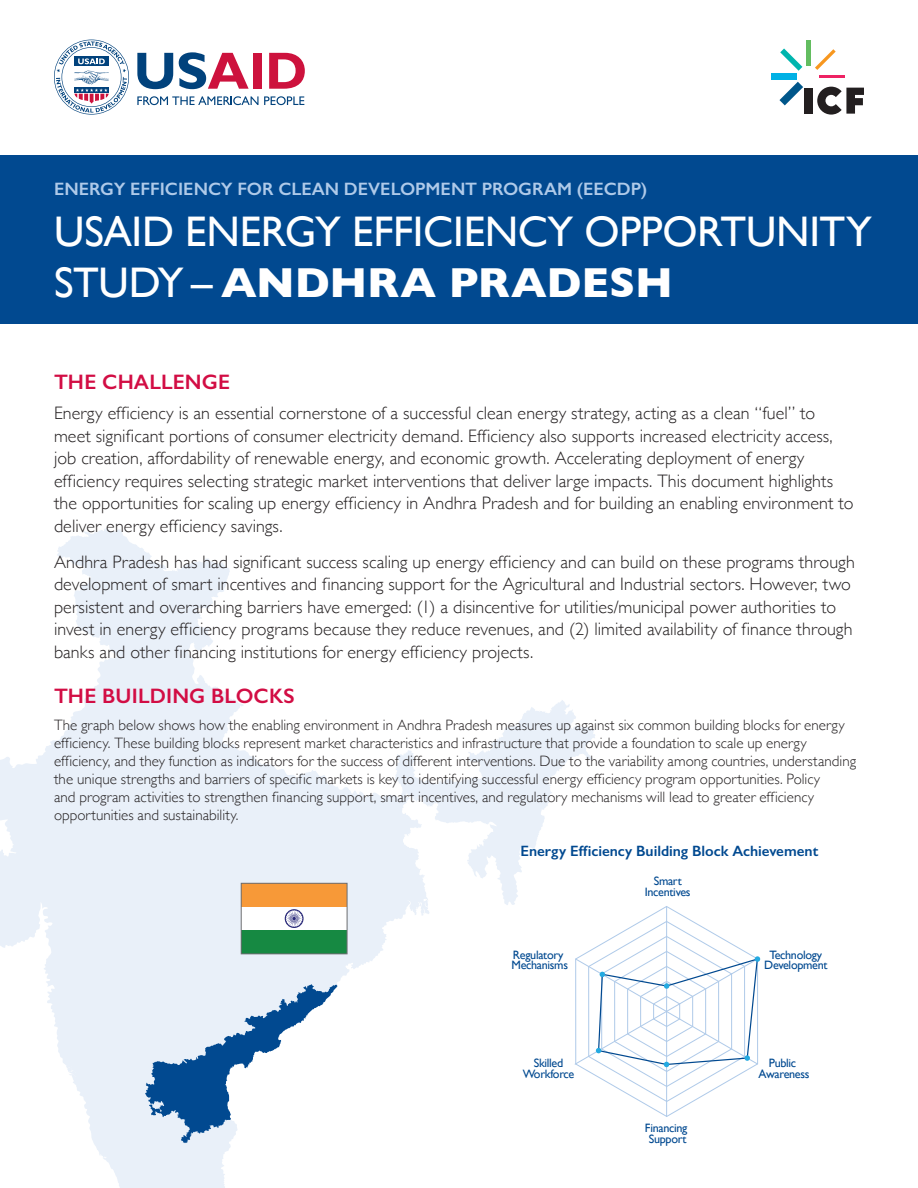
<style>
.page{position:relative;width:918px;height:1188px;background:#fff}
.page>*{position:absolute;margin:0;border:0;box-sizing:border-box;transform-origin:0 0}
.main_header{font:42.75px/51px "Gill Sans";letter-spacing:-.005em;color:#fff}
.subhead{font:600 21px "Gill Sans";letter-spacing:.005em;color:#d20d44}
.opening{font:300 18px/22.5px "Gill Sans";letter-spacing:.005em;color:#231f20}
.section_headline{font:600 18px "Gill Sans";color:#afcae9}
.Body{font:300 15px/18px "Gill Sans";color:#231f20}
.subhead_2{font:600 15px "Gill Sans";color:#014990}
.t1{font:12.15px/10.9px "Gill Sans";letter-spacing:-.025em;color:#014990;text-align:center}
.s1{font-weight:700}
</style>
<div class="page">
<div style="left:0;top:155px;width:918px;height:169px;background:#014990"></div>
<svg style="left:0;top:528px;width:595px;height:660px"></svg>
<svg style="left:145px;top:984px;width:192px;height:159px"></svg>
<div style="left:804px;top:88px;width:9px;height:26px;background:#231f20"></div>
<svg style="left:779px;top:82px;width:24px;height:23px"></svg>
<div style="left:771px;top:73px;width:26px;height:7px;background:#00b1e5"></div>
<svg style="left:780px;top:48px;width:22px;height:23px"></svg>
<div style="left:806px;top:40px;width:5px;height:26px;background:#63bd60"></div>
<svg style="left:815px;top:49px;width:21px;height:21px"></svg>
<hr style="left:819px;top:75px;width:26px;height:3px;background:#ee2263">
<svg style="left:817px;top:87px;width:47px;height:28px"></svg>
<svg style="left:137px;top:53px;width:36px;height:36px"></svg>
<svg style="left:137px;top:96px;width:167px;height:9px"></svg>
<svg style="left:179px;top:52px;width:70px;height:37px"></svg>
<div style="left:253px;top:53px;width:8px;height:36px;background:#cd123d"></div>
<svg style="left:269px;top:53px;width:36px;height:36px"></svg>
<svg style="left:54px;top:40px;width:75px;height:75px"></svg>
<div style="left:241px;top:883px;width:106px;height:71px;background:#f79938"></div>
<div style="left:241px;top:907px;width:106px;height:23px;background:#fff"></div>
<div style="left:241px;top:930px;width:106px;height:24px;background:#168942"></div>
<svg style="left:285px;top:909px;width:19px;height:19px"></svg>
<svg style="left:286px;top:910px;width:17px;height:17px"></svg>
<div style="left:241px;top:883px;width:106px;height:71px;border:1px solid #6c6d70"></div>
<svg style="left:574px;top:905px;width:186px;height:213px"></svg>
<p class="section_headline" style="left:54px;top:178px;width:595px">ENERGY EFFICIENCY FOR CLEAN DEVELOPMENT PROGRAM (EECDP)</p>
<p class="main_header" style="left:54px;top:206px;width:820px">USAID ENERGY EFFICIENCY OPPORTUNITY<br>STUDY – <span class="s1">ANDHRA PRADESH</span></p>
<p class="subhead" style="left:54px;top:369px;width:178px">THE CHALLENGE</p>
<p class="opening" style="left:54px;top:401px;width:801px">Energy efficiency is an essential cornerstone of a successful clean energy strategy, acting as a clean “fuel” to meet significant portions of consumer electricity demand. Efficiency also supports increased electricity access, job creation, affordability of renewable energy, and economic growth. Accelerating deployment of energy efficiency requires selecting strategic market interventions that deliver large impacts. This document highlights the opportunities for scaling up energy efficiency in Andhra Pradesh and for building an enabling environment to deliver energy efficiency savings.</p>
<p class="opening" style="left:54px;top:550px;width:802px">Andhra Pradesh has had significant success scaling up energy efficiency and can build on these programs through development of smart incentives and financing support for the Agricultural and Industrial sectors. However, two persistent and overarching barriers have emerged: (1) a disincentive for utilities/municipal power authorities to invest in energy efficiency programs because they reduce revenues, and (2) limited availability of finance through banks and other financing institutions for energy efficiency projects.</p>
<p class="subhead" style="left:54px;top:684px;width:242px">THE BUILDING BLOCKS</p>
<p class="Body" style="left:54px;top:715px;width:804px">The graph below shows how the enabling environment in Andhra Pradesh measures up against six common building blocks for energy efficiency. These building blocks represent market characteristics and infrastructure that provide a foundation to scale up energy efficiency, and they function as indicators for the success of different interventions. Due to the variability among countries, understanding the unique strengths and barriers of specific markets is key to identifying successful energy efficiency program opportunities. Policy<br>and program activities to strengthen financing support, smart incentives, and regulatory mechanisms will lead to greater efficiency opportunities and sustainability.</p>
<p class="subhead_2" style="left:520px;top:842px;width:299px">Energy Efficiency Building Block Achievement</p>
<p class="t1" style="left:645px;top:875px;width:47px">Smart<br>Incentives</p>
<p class="t1" style="left:512px;top:949px;width:58px;text-align:left">Regulatory<br>Mechanisms</p>
<p class="t1" style="left:764px;top:949px;width:65px">Technology<br>Development</p>
<p class="t1" style="left:523px;top:1057px;width:53px">Skilled<br>Workforce</p>
<p class="t1" style="left:645px;top:1122px;width:44px">Financing<br>Support</p>
<p class="t1" style="left:759px;top:1057px;width:52px">Public<br>Awareness</p>
</div>
